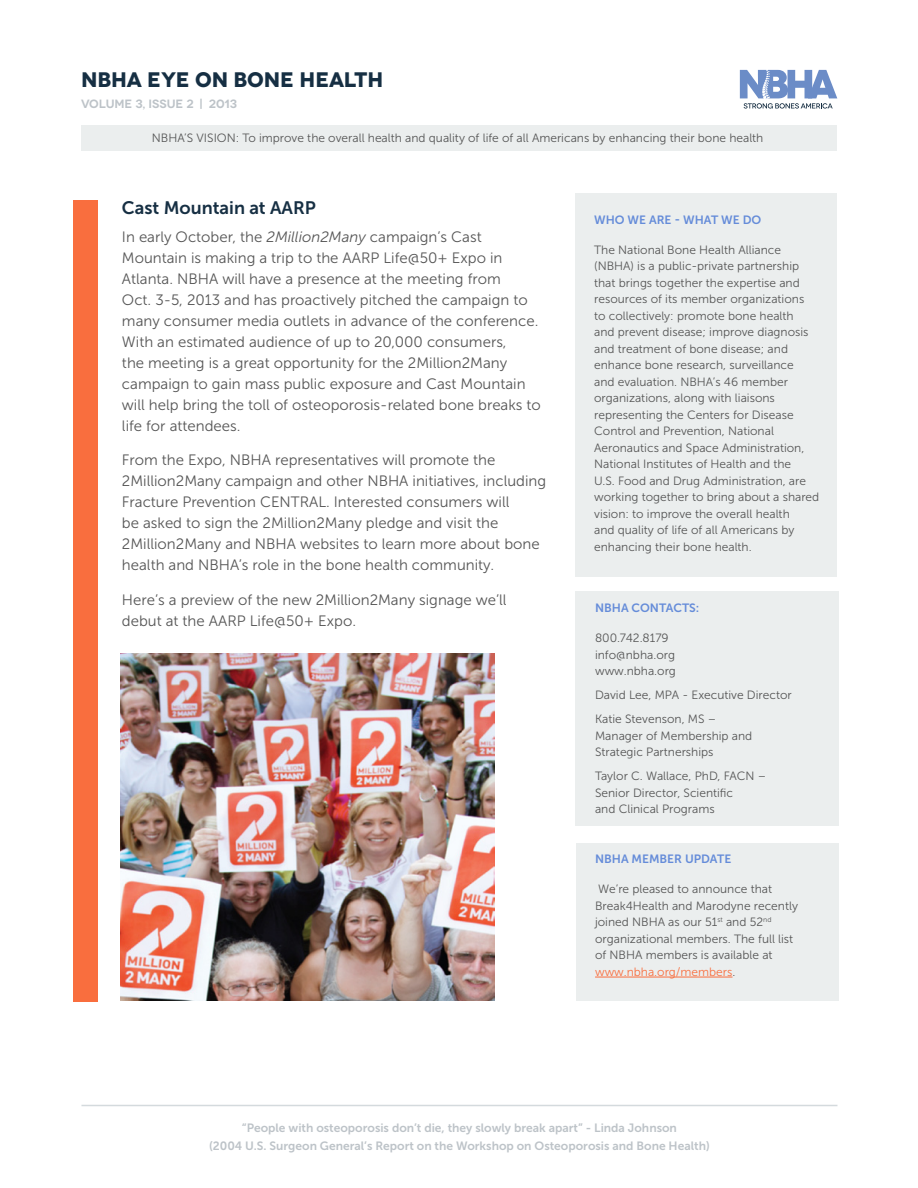
<style>
.page{position:relative;width:918px;height:1188px;background:#fff}
.page>*{position:absolute;margin:0;border:0;box-sizing:border-box;transform-origin:0 0}
.t1{font:700 21px "Novecentowide";color:#162f43}
.t2{font:18px "Museo Sans 700";color:#162f43}
.t3{font:15px/21px "Museo Sans 300";color:#555}
.t4{font:12px/16.5px "Museo Sans 300";color:#555}
.t5{font:12px/18px "Museo Sans 700";color:#bdc3c8;text-align:center}
.t6{font:12px "Museo Sans 700";color:#555}
.t7{font:12px "Museo Sans 700";color:#658cd9}
.t8{font:600 12px "Novecentowide";letter-spacing:-.005em;color:#bdc3c8}
.s1{font-style:italic}
.s2{color:#f96e3e}
</style>
<div class="page">
<div style="left:81px;top:125px;width:756px;height:26px;background:#ebeeee"></div>
<hr style="left:81px;top:1105px;width:756px;height:1px;background:#d4dadd">
<svg style="left:740px;top:70px;width:97px;height:39px"></svg>
<div style="left:73px;top:200px;width:25px;height:802px;background:#f96e3e"></div>
<div style="left:576px;top:193px;width:261px;height:384px;background:#ebeeee"></div>
<img style="left:121px;top:653px;width:374px;height:347px">
<div style="left:576px;top:591px;width:263px;height:235px;background:#ebeeee"></div>
<div style="left:577px;top:843px;width:262px;height:157px;background:#ebeeee"></div>
<hr style="left:595px;top:977px;width:138px;height:1px;background:#f96e3e">
<h1 class="t1" style="left:81px;top:67px;width:304px">NBHA EYE ON BONE HEALTH</h1>
<p class="t8" style="left:81px;top:97px;width:158px">VOLUME 3, ISSUE 2 | 2013</p>
<p class="t6" style="left:81px;top:132px;width:592px">NBHA’S VISION: To improve the overall health and quality of life of all Am ricans by nh cing their bone</p>
<p class="t6" style="left:688px;top:132px;width:23px">alth</p>
<p class="t4" style="left:152px;top:130px;width:613px">NBHA’S VISION: To improve the overall health and quality of life of all Americans by enhancing their bone health</p>
<h2 class="t2" style="left:122px;top:198px;width:196px">Cast Mountain at AARP</h2>
<p class="t3" style="left:122px;top:226px;width:420px">In early October, the <span class="s1">2Million2Many</span> campaign’s Cast Mountain is making a trip to the AARP Life@50+ Expo in Atlanta. NBHA will have a presence at the meeting from<br>Oct. 3-5, 2013 and has proactively pitched the campaign to many consumer media outlets in advance of the conference.<br>With an estimated audience of up to 20,000 consumers,<br>the meeting is a great opportunity for the 2Million2Many campaign to gain mass public exposure and Cast Mountain will help bring the toll of osteoporosis-related bone breaks to life for attendees.</p>
<p class="t3" style="left:122px;top:450px;width:426px">From the Expo, NBHA representatives will promote the 2Million2Many campaign and other NBHA initiatives, including Fracture Prevention CENTRAL. Interested consumers will<br>be asked to sign the 2Million2Many pledge and visit the 2Million2Many and NBHA websites to learn more about bone health and NBHA’s role in the bone health community.</p>
<p class="t3" style="left:122px;top:589px;width:386px">Here’s a preview of the new 2Million2Many signage we’ll debut at the AARP Life@50+ Expo.</p>
<p class="t7" style="left:594px;top:213px;width:169px">Who We Are - What We Do</p>
<p class="t4" style="left:594px;top:241px;width:227px">The National Bone Health Alliance (NBHA) is a public-private partnership that brings together the expertise and resources of its member organizations<br>to collectively: promote bone health<br>and prevent disease; improve diagnosis and treatment of bone disease; and enhance bone research, surveillance<br>and evaluation. NBHA’s 46 member organizations, along with liaisons representing the Centers for Disease Control and Prevention, National Aeronautics and Space Administration, National Institutes of Health and the<br>U.S. Food and Drug Administration, are working together to bring about a shared vision: to improve the overall health<br>and quality of life of all Americans by enhancing their bone health.</p>
<p class="t7" style="left:595px;top:602px;width:106px">NBHA CONTACTS:</p>
<p class="t4" style="left:595px;top:630px;width:82px">800.742.8179 info@nbha.org www.nbha.org</p>
<p class="t4" style="left:595px;top:683px;width:198px;line-height:24px">David Lee, MPA - Executive Director<br>Katie Stevenson, MS –</p>
<p class="t4" style="left:595px;top:728px;width:159px">Manager of Membership and<br>Strategic Partnerships</p>
<p class="t4" style="left:595px;top:768px;width:173px">Taylor C. Wallace, PhD, FACN –<br>Senior Director, Scientific<br>and Clinical Programs</p>
<p class="t7" style="left:595px;top:853px;width:108px">NBHA Member Upda</p>
<p class="t7" style="left:717px;top:853px;width:16px">te</p>
<p class="t4" style="left:595px;top:881px;width:204px">We’re pleased to announce that<br>Break4Health and Marodyne recently joined NBHA as our 51<sup>st</sup> and 52<sup>nd </sup>organizational members. The full list of NBHA members is available at <span class="s2">www.nbha.org/members</span>.</p>
<p class="t5" style="left:209px;top:1119px;width:502px">“People with osteoporosis don’t die, they slowly break apart” - Linda Johnson<br>(2004 U.S. Surgeon General’s Report on the Workshop on Osteoporosis and Bone Health)</p>
</div>
